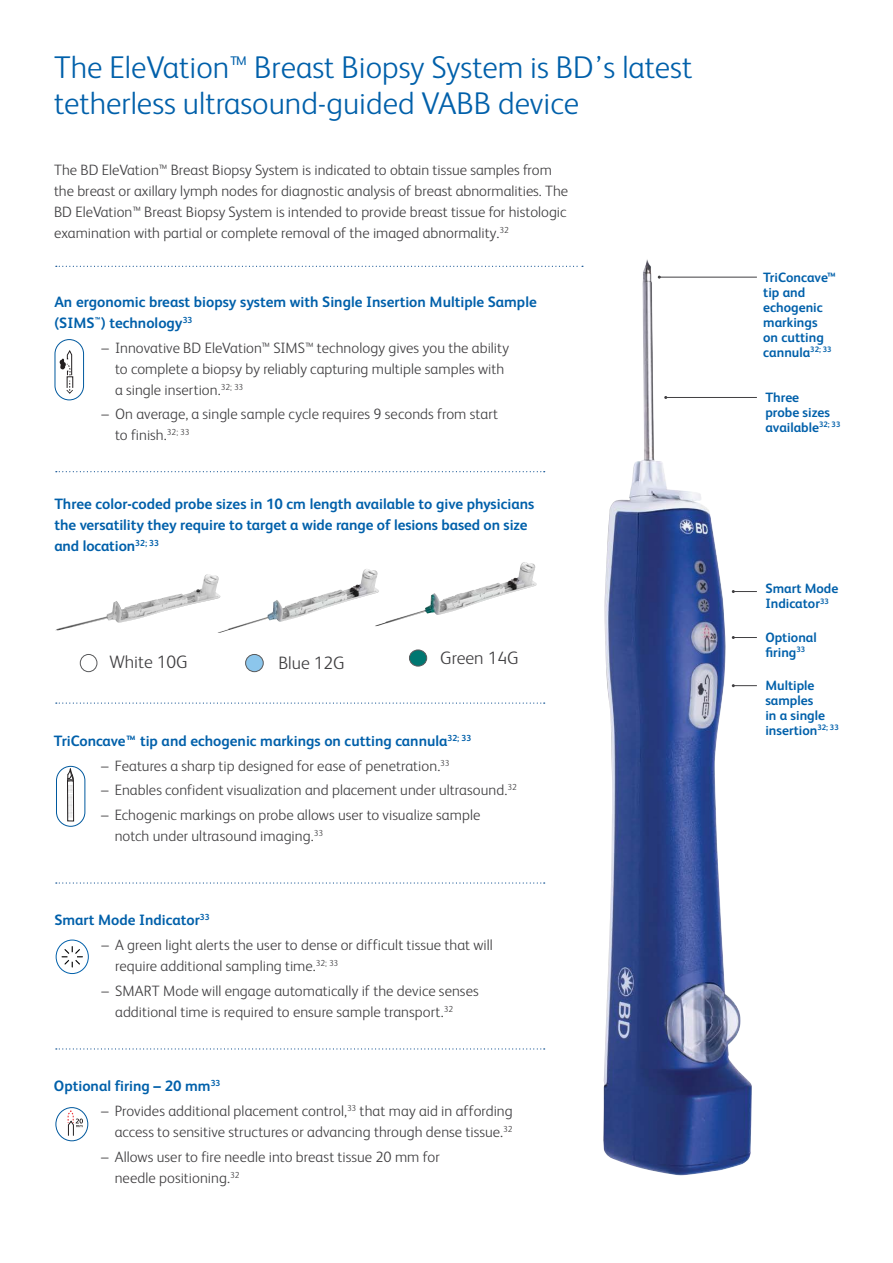
<style>
.page{position:relative;width:893px;height:1263px;background:#fff}
.page>*{position:absolute;margin:0;border:0;box-sizing:border-box;transform-origin:0 0}
.t1{font:300 31.5px/36px "FS Albert";color:#0060aa}
.t2{font:300 18px "FS Albert Pro";color:#414042}
.t3{font:300 15px/21px "FS Albert";color:#414042}
.t4{font:700 15px/21px "FS Albert";color:#0060aa}
.t5{font:700 13.5px/15px "FS Albert Pro";color:#0060aa}
.t6{font:700 13.5px/15px "FS Albert";color:#0060aa}
.s1{font-family:"FS Albert Pro"}
</style>
<div class="page">
<img style="left:603px;top:259px;width:149px;height:916px">
<img style="left:56px;top:576px;width:149px;height:54px">
<img style="left:378px;top:563px;width:158px;height:63px">
<img style="left:217px;top:570px;width:161px;height:63px">
<div style="left:56px;top:1107px;width:32px;height:34px;border:1px solid #00599e;border-radius:50%"></div>
<svg style="left:67px;top:1109px;width:16px;height:27px"></svg>
<div style="left:55px;top:339px;width:29px;height:61px;border:1px solid #00599e;border-radius:14px"></div>
<svg style="left:60px;top:350px;width:13px;height:44px"></svg>
<div style="left:56px;top:766px;width:29px;height:60px;border:1px solid #00599e;border-radius:14px"></div>
<svg style="left:67px;top:765px;width:7px;height:56px"></svg>
<hr style="left:659px;top:277px;width:98px;height:1px;background:#414042">
<hr style="left:666px;top:397px;width:91px;height:1px;background:#414042">
<svg style="left:732px;top:636px;width:25px;height:3px"></svg>
<svg style="left:732px;top:590px;width:25px;height:3px"></svg>
<svg style="left:732px;top:684px;width:25px;height:3px"></svg>
<svg style="left:56px;top:471px;width:489px;height:1px"></svg>
<svg style="left:56px;top:702px;width:489px;height:2px"></svg>
<svg style="left:56px;top:1048px;width:489px;height:1px"></svg>
<svg style="left:56px;top:266px;width:527px;height:1px"></svg>
<svg style="left:62px;top:946px;width:20px;height:21px"></svg>
<div style="left:67px;top:952px;width:10px;height:10px;background:#fff;border-radius:50%"></div>
<div style="left:56px;top:940px;width:32px;height:34px;border:1px solid #0060aa;border-radius:50%"></div>
<div style="left:80px;top:654px;width:17px;height:18px;border:1px solid #58595b;border-radius:50%"></div>
<div style="left:246px;top:654px;width:17px;height:18px;background:#8cc6ec;border-radius:50%"></div>
<div style="left:245px;top:654px;width:18px;height:18px;border:1px solid #58595b;border-radius:50%"></div>
<div style="left:409px;top:650px;width:18px;height:16px;background:#007771;border-radius:50%"></div>
<div style="left:409px;top:650px;width:18px;height:16px;border:1px solid #58595b;border-radius:50%"></div>
<svg style="left:56px;top:882px;width:489px;height:1px"></svg>
<h1 class="t1" style="left:54px;top:49px;width:640px">The EleVation™ Breast Biopsy System is BD’s latest tetherless ultrasound-guided VABB device</h1>
<p class="t3" style="left:54px;top:159px;width:516px">The BD EleVation™ Breast Biopsy System is indicated to obtain tissue samples from the breast or axillary lymph nodes for diagnostic analysis of breast abnormalities. The BD EleVation™ Breast Biopsy System is intended to provide breast tissue for histologic examination with partial or complete removal of the imaged abnormality.<sup>32</sup></p>
<p class="t4" style="left:54px;top:291px;width:484px">An ergonomic breast biopsy system with Single Insertion Multiple Sample (SIMS<sup>™</sup>) technology<sup>33</sup></p>
<p class="t3" style="left:115px;top:337px;width:396px;text-indent:-14px"><span class="s1">–</span> Innovative BD EleVation™ SIMS™ technology gives you the ability to complete a biopsy by reliably capturing multiple samples with a single insertion.<sup>32;</sup> <sup>33</sup></p>
<p class="t3" style="left:115px;top:404px;width:385px;text-indent:-14px"><span class="s1">–</span> On average, a single sample cycle requires 9 seconds from start to finish.<sup>32;</sup> <sup>33</sup></p>
<p class="t4" style="left:54px;top:493px;width:481px">Three color-coded probe sizes in 10 cm length available to give physicians the versatility they require to target a wide range of lesions based on size and location<sup>32;</sup> <sup>33</sup></p>
<p class="t2" style="left:109px;top:649px;width:80px">White 10G</p>
<p class="t2" style="left:278px;top:651px;width:68px">Blue 12G</p>
<p class="t2" style="left:440px;top:645px;width:80px">Green 14G</p>
<p class="t4" style="left:54px;top:730px;width:419px">TriConcave™ tip and echogenic markings on cutting cannula<sup>32;</sup> <sup>33</sup></p>
<p class="t3" style="left:101px;top:755px;width:350px"><span class="s1">–</span> Features a sharp tip designed for ease of penetration.<sup>33</sup></p>
<p class="t3" style="left:101px;top:779px;width:417px"><span class="s1">–</span> Enables confident visualization and placement under ultrasound.<sup>32</sup></p>
<p class="t3" style="left:115px;top:804px;width:367px;text-indent:-14px"><span class="s1">–</span> Echogenic markings on probe allows user to visualize sample notch under ultrasound imaging.<sup>33</sup></p>
<p class="t4" style="left:54px;top:910px;width:157px">Smart Mode Indicator<sup>33</sup></p>
<p class="t3" style="left:115px;top:934px;width:379px;text-indent:-14px"><span class="s1">–</span> A green light alerts the user to dense or difficult tissue that will require additional sampling time.<sup>32;</sup> <sup>33</sup></p>
<p class="t3" style="left:115px;top:980px;width:365px;text-indent:-14px"><span class="s1">–</span> SMART Mode will engage automatically if the device senses additional time is required to ensure sample transport.<sup>32</sup></p>
<p class="t4" style="left:54px;top:1075px;width:168px">Optional firing – 20 mm<sup>33</sup></p>
<p class="t3" style="left:101px;top:1100px;width:413px;text-align:right"><span class="s1">–</span> Provides additional placement control,<sup>33</sup> that may aid in affording access to sensitive structures or advancing through dense tissue.<sup>32</sup></p>
<p class="t3" style="left:115px;top:1146px;width:327px;text-indent:-14px"><span class="s1">–</span> Allows user to fire needle into breast tissue 20 mm for needle positioning.<sup>32</sup></p>
<p class="t5" style="left:763px;top:269px;width:74px">TriConcave™ tip and echogenic markings on cutting cannula<sup>32;</sup> <sup>33</sup></p>
<p class="t5" style="left:765px;top:389px;width:77px">Three<br>probe sizes available<sup>32;</sup> <sup>33</sup></p>
<p class="t6" style="left:765px;top:581px;width:75px">Smart Mode<br>Indicator<sup>33</sup></p>
<p class="t5" style="left:765px;top:629px;width:53px">Optional firing<sup>33</sup></p>
<p class="t5" style="left:765px;top:677px;width:75px">Multiple samples<br>in a single insertion<sup>32;</sup> <sup>33</sup></p>
</div>
